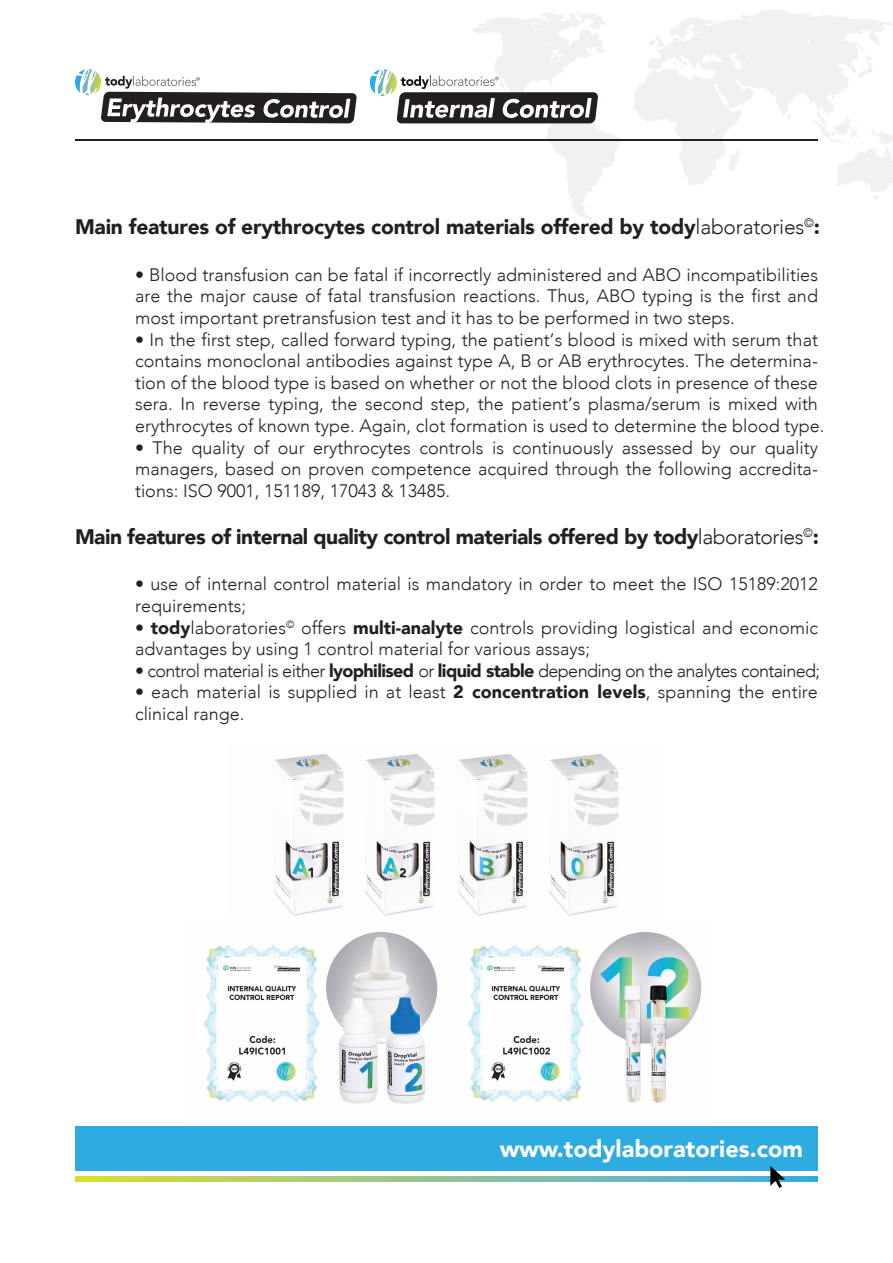
<style>
.page{position:relative;width:893px;height:1263px;background:#fff}
.page>*{position:absolute;margin:0;border:0;box-sizing:border-box;transform-origin:0 0}
.t1{font:900 23.55px "Avenir";color:#fff}
.t2{font:900 21px "Avenir";letter-spacing:-.025em;color:#231f20}
.t3{font:300 18px/21.6px "Avenir";color:#231f20}
.t4{font:300 18px "Avenir";letter-spacing:-.035em;color:#231f20}
.s1{font-weight:300}
.s2{font-weight:900}
</style>
<div class="page">
<img style="left:274px;top:754px;width:161px;height:162px">
<img style="left:458px;top:754px;width:70px;height:162px">
<img style="left:549px;top:754px;width:70px;height:162px">
<img style="left:203px;top:932px;width:499px;height:172px">
<svg style="left:634px;top:9px;width:259px;height:176px;fill:#f2f4f4"></svg>
<svg style="left:858px;top:51px;width:15px;height:27px"></svg>
<svg style="left:813px;top:117px;width:80px;height:83px"></svg>
<svg style="left:787px;top:113px;width:5px;height:6px"></svg>
<svg style="left:728px;top:149px;width:12px;height:22px"></svg>
<svg style="left:674px;top:59px;width:10px;height:10px"></svg>
<svg style="left:649px;top:34px;width:16px;height:14px"></svg>
<hr style="left:75px;top:139px;width:743px;height:2px;background:#231f20">
<div style="left:75px;top:1127px;width:743px;height:44px;background:#2eace2"></div>
<svg style="left:75px;top:1177px;width:743px;height:4px"></svg>
<svg style="left:770px;top:1166px;width:15px;height:22px"></svg>
<svg style="left:370px;top:13px;width:251px;height:206px"></svg>
<svg style="left:75px;top:69px;width:282px;height:54px"></svg>
<p class="t2" style="left:75px;top:208px;width:747px">Main features of erythrocytes control materials offered by tody<span class="s1">laboratories</span><sup>©</sup>:</p>
<p class="t3" style="left:135px;top:264px;width:684px;text-align:justify">• Blood transfusion can be fatal if incorrectly administered and ABO incompatibilities are the major cause of fatal transfusion reactions. Thus, ABO typing is the first and most important pretransfusion test and it has to be performed in two steps.</p>
<p class="t3" style="left:135px;top:329px;width:691px">• In the first step, called forward typing, the patient’s blood is mixed with serum that contains monoclonal antibodies against type A, B or AB erythrocytes. The determina&shy;tion of the blood type is based on whether or not the blood clots in presence of these sera. In reverse typing, the second step, the patient’s plasma/serum is mixed with erythrocytes of known type. Again, clot formation is used to determine the blood type.</p>
<p class="t3" style="left:135px;top:437px;width:684px;text-align:justify">• The quality of our erythrocytes controls is continuously assessed by our quality managers, based on proven competence acquired through the following accredita&shy;tions: ISO 9001, 151189, 17043 &amp; 13485.</p>
<p class="t2" style="left:75px;top:518px;width:745px">Main features of internal quality control materials offered by tody<span class="s1">laboratories</span><sup>©</sup>:</p>
<p class="t3" style="left:135px;top:573px;width:684px">• use of internal control material is mandatory in order to meet the ISO 15189:2012 requirements;</p>
<p class="t3" style="left:135px;top:617px;width:684px">• <span class="s2">tody</span>laboratories<sup>©</sup> offers <span class="s2">multi-analyte</span> controls providing logistical and economic advantages by using 1 control material for various assays;</p>
<p class="t4" style="left:135px;top:660px;width:687px">• control material is either <span class="s2">lyophilised</span> or <span class="s2">liquid stable</span> depending on the analytes contained;</p>
<p class="t3" style="left:135px;top:681px;width:684px">• each material is supplied in at least <span class="s2">2 concentration levels</span>, spanning the entire clinical range.</p>
<h1 class="t1" style="left:500px;top:1128px;width:305px">www.todylaboratories.com</h1>
</div>
